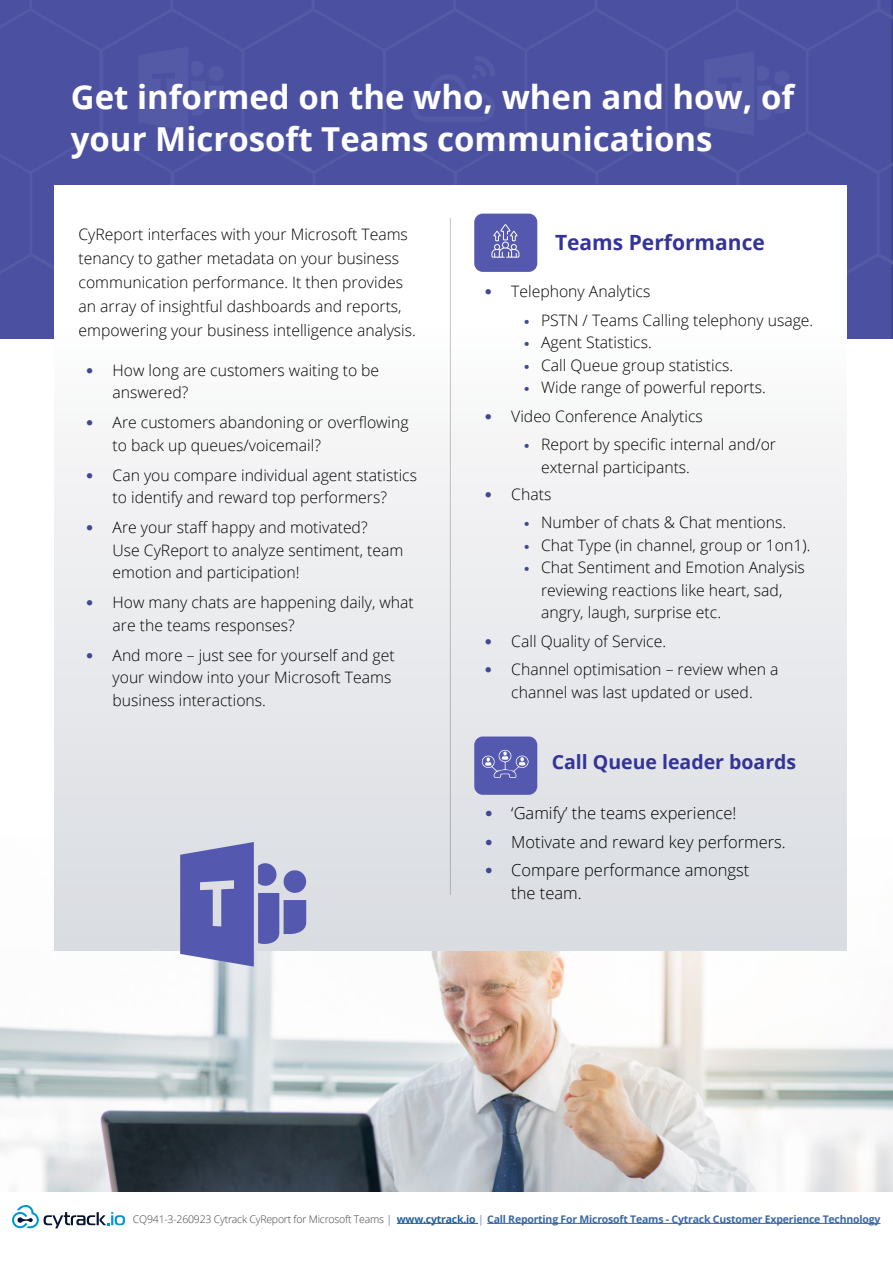
<style>
.page{position:relative;width:893px;height:1263px;background:#fff}
.page>*{position:absolute;margin:0;border:0;box-sizing:border-box;transform-origin:0 0}
.t1{font:700 33px/42px "Open Sans";color:#fff}
.t2{font:700 21px "Open Sans";color:#339}
.t3{font:700 19.5px "Open Sans";color:#339}
.t4{font:300 16.5px/22.5px "Open Sans";color:#000}
.t5{font:300 15.75px/22.5px "Open Sans";color:#000}
.t6{font:700 10.5px "Open Sans";letter-spacing:-.02em;color:#3a68a5}
.s1{font-family:"Poppins";font-weight:900;color:#404891}
.s2{font-family:"Myriad Pro";font-weight:700;color:#404891}
.s3{font-weight:300;color:#414042}
.s4{font-weight:300;color:#245299}
.s5{color:#215e9e}
</style>
<div class="page">
<hr style="left:0;top:1191px;width:893px;height:1px;background:#000">
<hr style="left:487px;top:1223px;width:393px;height:1px;background:#3a68a5">
<hr style="left:397px;top:1223px;width:81px;height:1px;background:#215e9e">
<svg style="left:12px;top:1205px;width:113px;height:24px"></svg>
<img style="left:0;top:837px;width:893px;height:354px">
<div style="left:0;top:0;width:891px;height:339px;background:#4b50a1"></div>
<div style="left:55px;top:185px;width:791px;height:765px;background:linear-gradient(to bottom,#fff,#d8dbe0)"></div>
<hr style="left:450px;top:218px;width:1px;height:677px;background:#241f21">
<div style="left:474px;top:214px;width:63px;height:58px;background:#5558af;border-radius:9px"></div>
<svg style="left:491px;top:224px;width:28px;height:34px"></svg>
<div style="left:474px;top:736px;width:63px;height:59px;background:#5558af;border-radius:9px"></div>
<svg style="left:481px;top:749px;width:48px;height:29px"></svg>
<svg style="left:180px;top:842px;width:126px;height:124px;background:#8588c2"></svg>
<h1 class="t1" style="left:71px;top:75px;width:725px">Get informed on the who, when and how, of your Microsoft Teams communications</h1>
<p class="t5" style="left:79px;top:222px;width:339px;line-height:24px">CyReport interfaces with your Microsoft Teams tenancy to gather metadata on your business communication performance. It then provides an array of insightful dashboards and reports, empowering your business intelligence analysis.</p>
<p class="t5" style="left:113px;top:358px;width:268px;text-indent:-27px"><span class="s1">•</span> How long are customers waiting to be answered?</p>
<p class="t5" style="left:113px;top:411px;width:298px;text-indent:-27px"><span class="s1">•</span> Are customers abandoning or overflowing to back up queues/voicemail?</p>
<p class="t5" style="left:86px;top:463px;width:333px;text-align:center"><span class="s1">•</span> Can you compare individual agent statistics to identify and reward top performers?</p>
<p class="t5" style="left:113px;top:516px;width:292px;text-indent:-27px"><span class="s1">•</span> Are your staff happy and motivated?<br>Use CyReport to analyze sentiment, team emotion and participation!</p>
<p class="t5" style="left:113px;top:591px;width:303px;text-indent:-27px"><span class="s1">•</span> How many chats are happening daily, what are the teams responses?</p>
<p class="t5" style="left:113px;top:643px;width:284px;text-indent:-27px"><span class="s1">•</span> And more – just see for yourself and get your window into your Microsoft Teams business interactions.</p>
<h2 class="t2" style="left:555px;top:227px;width:211px">Teams Performance</h2>
<p class="t5" style="left:484px;top:280px;width:168px"><span class="s1">•</span> Telephony Analytics</p>
<p class="t5" style="left:524px;top:308px;width:291px"><span class="s2">•</span> PSTN / Teams Calling telephony usage.</p>
<p class="t5" style="left:524px;top:331px;width:129px"><span class="s2">•</span> Agent Statistics.</p>
<p class="t5" style="left:524px;top:353px;width:211px"><span class="s2">•</span> Call Queue group statistics.</p>
<p class="t5" style="left:524px;top:376px;width:243px"><span class="s2">•</span> Wide range of powerful reports.</p>
<p class="t5" style="left:484px;top:404px;width:220px"><span class="s1">•</span> Video Conference Analytics</p>
<p class="t5" style="left:541px;top:433px;width:236px;text-indent:-17px"><span class="s2">•</span> Report by specific internal and/or external participants.</p>
<p class="t5" style="left:484px;top:482px;width:69px"><span class="s1">•</span> Chats</p>
<p class="t5" style="left:524px;top:511px;width:264px"><span class="s2">•</span> Number of chats &amp; Chat mentions.</p>
<p class="t5" style="left:524px;top:533px;width:288px"><span class="s2">•</span> Chat Type (in channel, group or 1on1).</p>
<p class="t5" style="left:541px;top:556px;width:265px;text-indent:-17px"><span class="s2">•</span> Chat Sentiment and Emotion Analysis reviewing reactions like heart, sad, angry, laugh, surprise etc.</p>
<p class="t5" style="left:484px;top:629px;width:183px"><span class="s1">•</span> Call Quality of Service.</p>
<p class="t5" style="left:484px;top:658px;width:296px;text-align:center"><span class="s1">•</span> Channel optimisation – review when a channel was last updated or used.</p>
<p class="t3" style="left:552px;top:749px;width:246px">Call Queue leader boards</p>
<p class="t4" style="left:484px;top:801px;width:254px"><span class="s1">•</span> ‘Gamify’ the teams experience!</p>
<p class="t4" style="left:484px;top:830px;width:303px"><span class="s1">•</span> Motivate and reward key performers.</p>
<p class="t4" style="left:511px;top:858px;width:239px;text-indent:-27px"><span class="s1">•</span> Compare performance amongst the team.</p>
<p class="t6" style="left:133px;top:1211px;width:749px"><span class="s3">CQ941-3-260923 Cytrack CyReport for Microsoft Teams</span> <span class="s4">|</span> <span class="s5">www.cytrack.io</span> <span class="s4">|</span> Call Reporting For Microsoft Teams - Cytrack Customer Experience Technology</p>
</div>
